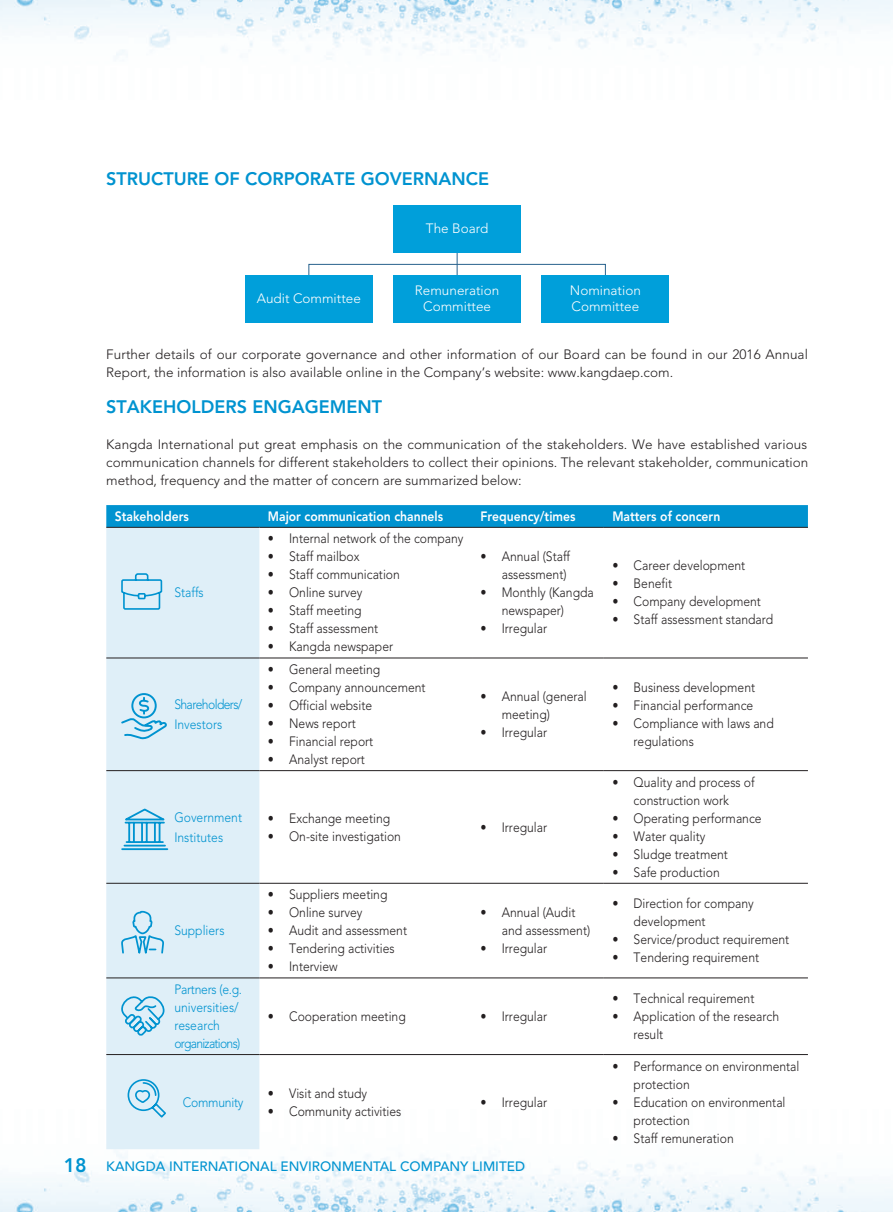
<style>
.page{position:relative;width:893px;height:1212px;background:#fff}
.page>*{position:absolute;margin:0;border:0;box-sizing:border-box;transform-origin:0 0}
.t1{font:800 19.5px "Avenir LT Std";color:#0093d0}
._01_H1{font:800 18px "Avenir LT Std";color:#0093d0}
._50_Table_txt{font:300 13.5px/18px "Avenir LT Std";color:#231f20;scale:.9 1}
._00_txt{font:300 13.5px/18px "Avenir LT Std";color:#231f20}
._50_Table_txt-2{font:800 13.5px "Avenir LT Std";color:#fff;scale:.9 1}
._50_Table_txt-3{font:300 13.5px "Avenir LT Std";color:#0093d0;scale:.9 1}
.t2{font:300 13.5px/16.2px "Avenir LT Std";color:#fff;text-align:center}
.t3{font:500 13.5px "Avenir LT Std";color:#0093d0}
._50_Table_txt-4{font:300 13.5px "Avenir LT Std";letter-spacing:-.02em;color:#0093d0;scale:.9 1}
._50_Table_txt-5{font:300 13.5px "Avenir LT Std";letter-spacing:-.06em;color:#0093d0;scale:.9 1}
._50_Table_txt-6{font:300 13.5px "Avenir LT Std";letter-spacing:-.05em;color:#0093d0;scale:.9 1}
</style>
<div class="page">
<img style="left:0;top:1110px;width:893px;height:102px">
<img style="left:0;top:0;width:893px;height:59px">
<hr style="left:457px;top:245px;width:1px;height:38px;background:#28628d">
<svg style="left:308px;top:264px;width:298px;height:20px"></svg>
<div style="left:542px;top:275px;width:127px;height:48px;background:#009fda"></div>
<div style="left:393px;top:275px;width:128px;height:48px;background:#009fda"></div>
<div style="left:393px;top:206px;width:128px;height:47px;background:#009fda"></div>
<div style="left:245px;top:275px;width:127px;height:48px;background:#009fda"></div>
<svg style="left:106px;top:505px;width:702px;height:22px;background:#0192cf"></svg>
<div style="left:106px;top:528px;width:153px;height:621px;background:#dfeff8"></div>
<hr style="left:106px;top:527px;width:153px;height:1px;background:#231f20">
<hr style="left:259px;top:527px;width:213px;height:1px;background:#231f20">
<hr style="left:472px;top:527px;width:132px;height:1px;background:#231f20">
<hr style="left:604px;top:527px;width:204px;height:1px;background:#231f20">
<hr style="left:106px;top:658px;width:153px;height:1px;background:#231f20">
<hr style="left:259px;top:658px;width:213px;height:1px;background:#231f20">
<hr style="left:472px;top:658px;width:132px;height:1px;background:#231f20">
<hr style="left:604px;top:658px;width:204px;height:1px;background:#231f20">
<hr style="left:106px;top:770px;width:153px;height:1px;background:#231f20">
<hr style="left:259px;top:770px;width:213px;height:1px;background:#231f20">
<hr style="left:472px;top:770px;width:132px;height:1px;background:#231f20">
<hr style="left:604px;top:770px;width:204px;height:1px;background:#231f20">
<hr style="left:106px;top:883px;width:153px;height:1px;background:#231f20">
<hr style="left:259px;top:883px;width:213px;height:1px;background:#231f20">
<hr style="left:472px;top:883px;width:132px;height:1px;background:#231f20">
<hr style="left:604px;top:883px;width:204px;height:1px;background:#231f20">
<hr style="left:106px;top:977px;width:153px;height:1px;background:#231f20">
<hr style="left:259px;top:977px;width:213px;height:1px;background:#231f20">
<hr style="left:472px;top:977px;width:132px;height:1px;background:#231f20">
<hr style="left:604px;top:977px;width:204px;height:1px;background:#231f20">
<hr style="left:106px;top:1054px;width:153px;height:1px;background:#231f20">
<hr style="left:259px;top:1054px;width:213px;height:1px;background:#231f20">
<hr style="left:472px;top:1054px;width:132px;height:1px;background:#231f20">
<hr style="left:604px;top:1054px;width:204px;height:1px;background:#231f20">
<svg style="left:120px;top:572px;width:43px;height:38px;background:#b2dcef"></svg>
<svg style="left:120px;top:692px;width:47px;height:49px;background:#b2dcef"></svg>
<svg style="left:119px;top:807px;width:50px;height:44px;background:#9dd3ec"></svg>
<svg style="left:120px;top:911px;width:45px;height:50px;background:#bde1f1"></svg>
<svg style="left:113px;top:991px;width:55px;height:46px;background:#b7def0"></svg>
<svg style="left:127px;top:1078px;width:41px;height:41px;background:#b6def0"></svg>
<p class="_01_H1" style="left:106px;top:168px;width:384px">STRUCTURE OF CORPORATE GOVERNANCE</p>
<p class="t2" style="left:426px;top:221px;width:64px">The Board</p>
<p class="t2" style="left:257px;top:290px;width:106px">Audit Committee</p>
<p class="t2" style="left:415px;top:282px;width:86px">Remuneration<br>Committee</p>
<p class="t2" style="left:570px;top:282px;width:73px;text-align:left">Nomination<br>Committee</p>
<p class="_00_txt" style="left:106px;top:345px;width:703px">Further details of our corporate governance and other information of our Board can be found in our 2016 Annual<br>Report, the information is also available online in the Company’s website: www.kangdaep.com.</p>
<p class="_01_H1" style="left:106px;top:396px;width:277px">STAKEHOLDERS ENGAGEMENT</p>
<p class="_00_txt" style="left:106px;top:435px;width:704px;text-align:justify">Kangda International put great emphasis on the communication of the stakeholders. We have established various communication channels for different stakeholders to collect their opinions. The relevant stakeholder, communication method, frequency and the matter of concern are summarized below:</p>
<p class="_50_Table_txt-2" style="left:115px;top:508px;width:84px">Stakeholders</p>
<p class="_50_Table_txt-2" style="left:268px;top:508px;width:196px">Major communication channels</p>
<p class="_50_Table_txt-2" style="left:480px;top:508px;width:107px">Frequency/times</p>
<p class="_50_Table_txt-2" style="left:612px;top:508px;width:121px">Matters of concern</p>
<p class="_50_Table_txt-3" style="left:174px;top:585px;width:34px">Staffs</p>
<p class="_50_Table_txt-6" style="left:174px;top:696px;width:77px">Shareholders/</p>
<p class="_50_Table_txt-3" style="left:174px;top:717px;width:55px">Investors</p>
<p class="_50_Table_txt-3" style="left:174px;top:809px;width:77px">Government</p>
<p class="_50_Table_txt-3" style="left:174px;top:829px;width:56px">Institutes</p>
<p class="_50_Table_txt-3" style="left:174px;top:923px;width:57px">Suppliers</p>
<p class="_50_Table_txt-4" style="left:174px;top:981px;width:77px">Partners (e.g.</p>
<p class="_50_Table_txt-3" style="left:174px;top:999px;width:73px">universities/</p>
<p class="_50_Table_txt-3" style="left:174px;top:1017px;width:52px">research</p>
<p class="_50_Table_txt-5" style="left:174px;top:1035px;width:75px">organizations)</p>
<p class="_50_Table_txt-4" style="left:183px;top:1094px;width:69px">Community</p>
<p class="_50_Table_txt" style="left:268px;top:530px;width:219px">• Internal network of the company</p>
<p class="_50_Table_txt" style="left:268px;top:548px;width:103px">• Staff mailbox</p>
<p class="_50_Table_txt" style="left:268px;top:566px;width:148px">• Staff communication</p>
<p class="_50_Table_txt" style="left:268px;top:584px;width:107px">• Online survey</p>
<p class="_50_Table_txt" style="left:268px;top:602px;width:106px">• Staff meeting</p>
<p class="_50_Table_txt" style="left:268px;top:620px;width:124px">• Staff assessment</p>
<p class="_50_Table_txt" style="left:268px;top:638px;width:141px">• Kangda newspaper</p>
<p class="_50_Table_txt" style="left:268px;top:660px;width:126px">• General meeting</p>
<p class="_50_Table_txt" style="left:268px;top:678px;width:177px">• Company announcement</p>
<p class="_50_Table_txt" style="left:268px;top:696px;width:117px">• Official website</p>
<p class="_50_Table_txt" style="left:268px;top:714px;width:99px">• News report</p>
<p class="_50_Table_txt" style="left:268px;top:732px;width:119px">• Financial report</p>
<p class="_50_Table_txt" style="left:268px;top:750px;width:109px">• Analyst report</p>
<p class="_50_Table_txt" style="left:268px;top:809px;width:137px">• Exchange meeting</p>
<p class="_50_Table_txt" style="left:268px;top:827px;width:149px">• On-site investigation</p>
<p class="_50_Table_txt" style="left:268px;top:886px;width:134px">• Suppliers meeting</p>
<p class="_50_Table_txt" style="left:268px;top:904px;width:107px">• Online survey</p>
<p class="_50_Table_txt" style="left:268px;top:922px;width:156px">• Audit and assessment</p>
<p class="_50_Table_txt" style="left:268px;top:940px;width:142px">• Tendering activities</p>
<p class="_50_Table_txt" style="left:268px;top:958px;width:79px">• Interview</p>
<p class="_50_Table_txt" style="left:480px;top:548px;width:101px;text-align:right">• Annual (Staff assessment)</p>
<p class="_50_Table_txt" style="left:502px;top:584px;width:104px;text-indent:-21px">• Monthly (Kangda newspaper)</p>
<p class="_50_Table_txt" style="left:480px;top:620px;width:76px">• Irregular</p>
<p class="_50_Table_txt" style="left:502px;top:687px;width:96px;text-indent:-21px">• Annual (general meeting)</p>
<p class="_50_Table_txt" style="left:480px;top:723px;width:76px">• Irregular</p>
<p class="_50_Table_txt" style="left:480px;top:818px;width:76px">• Irregular</p>
<p class="_50_Table_txt" style="left:502px;top:904px;width:100px;text-indent:-21px">• Annual (Audit and assessment)</p>
<p class="_50_Table_txt" style="left:480px;top:940px;width:76px">• Irregular</p>
<p class="_50_Table_txt" style="left:268px;top:1007px;width:155px">• Cooperation meeting</p>
<p class="_50_Table_txt" style="left:480px;top:1007px;width:76px">• Irregular</p>
<p class="_50_Table_txt" style="left:268px;top:1084px;width:112px">• Visit and study</p>
<p class="_50_Table_txt" style="left:268px;top:1102px;width:150px">• Community activities</p>
<p class="_50_Table_txt" style="left:480px;top:1093px;width:76px">• Irregular</p>
<p class="t1" style="left:64px;top:1153px;width:25px">18</p>
<p class="t3" style="left:106px;top:1159px;width:420px">KANGDA INTERNATIONAL ENVIRONMENTAL COMPANY LIMITED</p>
<p class="_50_Table_txt" style="left:612px;top:557px;width:149px">• Career development</p>
<p class="_50_Table_txt" style="left:612px;top:575px;width:68px">• Benefit</p>
<p class="_50_Table_txt" style="left:612px;top:593px;width:167px">• Company development</p>
<p class="_50_Table_txt" style="left:612px;top:611px;width:180px">• Staff assessment standard</p>
<p class="_50_Table_txt" style="left:612px;top:678px;width:160px">• Business development</p>
<p class="_50_Table_txt" style="left:612px;top:696px;width:158px">• Financial performance</p>
<p class="_50_Table_txt" style="left:634px;top:714px;width:157px;text-indent:-21px">• Compliance with laws and regulations</p>
<p class="_50_Table_txt" style="left:612px;top:773px;width:160px;text-align:center">• Quality and process of construction work</p>
<p class="_50_Table_txt" style="left:612px;top:809px;width:167px">• Operating performance</p>
<p class="_50_Table_txt" style="left:612px;top:827px;width:105px">• Water quality</p>
<p class="_50_Table_txt" style="left:612px;top:845px;width:130px">• Sludge treatment</p>
<p class="_50_Table_txt" style="left:612px;top:863px;width:121px">• Safe production</p>
<p class="_50_Table_txt" style="left:634px;top:895px;width:135px;text-indent:-21px">• Direction for company development</p>
<p class="_50_Table_txt" style="left:612px;top:931px;width:198px">• Service/product requirement</p>
<p class="_50_Table_txt" style="left:612px;top:949px;width:165px">• Tendering requirement</p>
<p class="_50_Table_txt" style="left:612px;top:989px;width:159px">• Technical requirement</p>
<p class="_50_Table_txt" style="left:634px;top:1007px;width:163px;text-indent:-21px">• Application of the research result</p>
<p class="_50_Table_txt" style="left:634px;top:1057px;width:186px;text-indent:-21px">• Performance on environmental protection</p>
<p class="_50_Table_txt" style="left:634px;top:1093px;width:170px;text-indent:-21px">• Education on environmental protection</p>
<p class="_50_Table_txt" style="left:612px;top:1129px;width:136px">• Staff remuneration</p>
</div>
